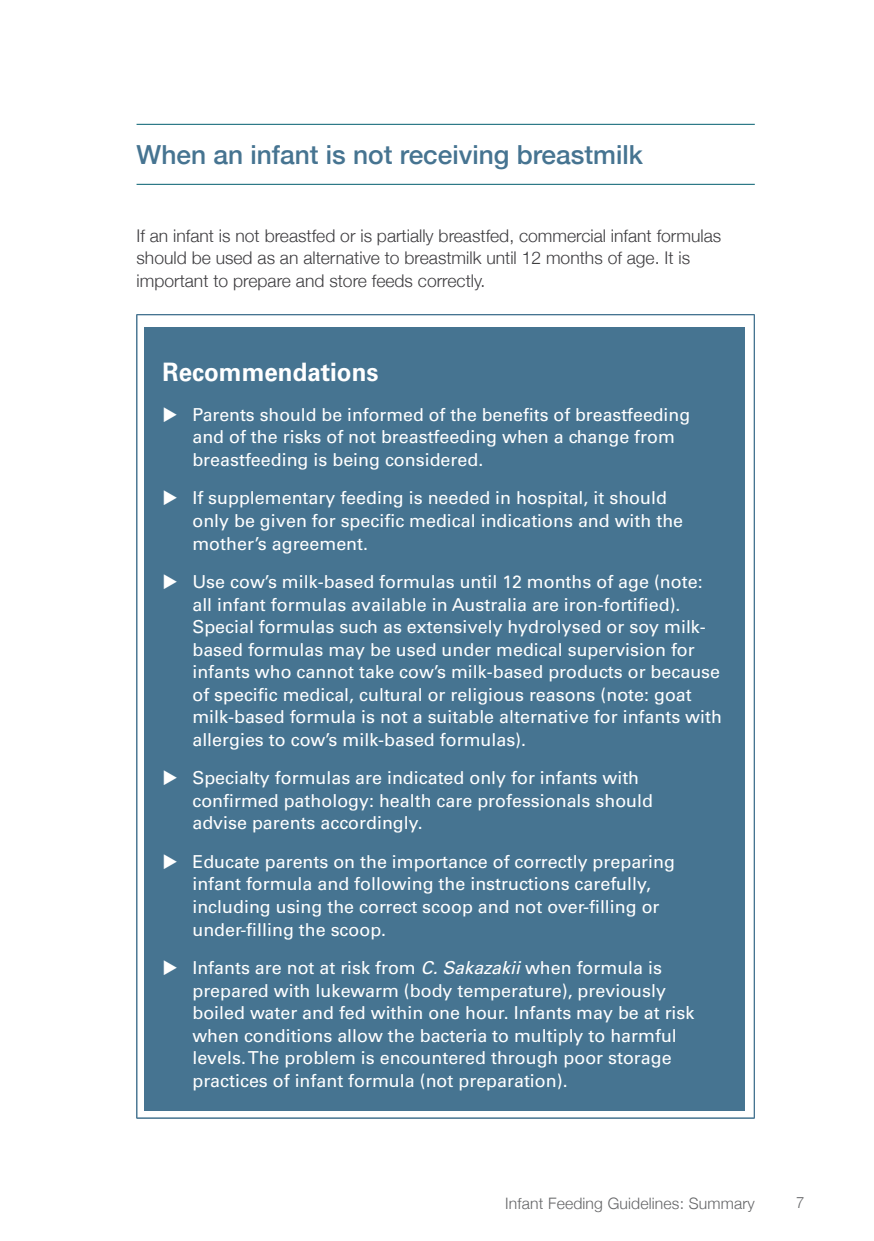
<style>
.page{position:relative;width:874px;height:1241px;background:#fff}
.page>*{position:absolute;margin:0;border:0;box-sizing:border-box;transform-origin:0 0}
.Head_2__double_rule{font:500 26.25px "Helvetica Neue";color:#467491}
.t1{font:700 25.38px "Univers";color:#fff;scale:.95 1}
.t2{font:17.85px/22.6px "Univers";color:#fff}
.Text{font:300 17.5px/22.8px "Helvetica Neue";color:#3e3d40}
.t3{font:300 15.75px "Helvetica Neue";letter-spacing:.01em;color:#646567}
.t4{font:300 15.75px "Helvetica Neue";letter-spacing:.01em;color:#646567;scale:.95 1}
.s1{font-style:italic}
</style>
<div class="page">
<hr style="left:136px;top:124px;width:618px;height:1px;background:#005d6e">
<hr style="left:136px;top:184px;width:618px;height:1px;background:#005d6e">
<hr style="left:137px;top:314px;width:616px;height:1px;background:#467491">
<hr style="left:136px;top:314px;width:1px;height:803px;background:#467491">
<hr style="left:753px;top:314px;width:1px;height:803px;background:#467491">
<hr style="left:136px;top:1117px;width:618px;height:1px;background:#467491">
<div style="left:144px;top:327px;width:600px;height:783px;background:#467491"></div>
<h2 class="Head_2__double_rule" style="left:136px;top:134px;width:507px">When an infant is not receiving breastmilk</h2>
<p class="Text" style="left:136px;top:223px;width:586px">If an infant is not breastfed or is partially breastfed, commercial infant formulas should be used as an alternative to breastmilk until 12 months of age. It is important to prepare and store feeds correctly.</p>
<h3 class="t1" style="left:162px;top:357px;width:228px">Recommendations</h3>
<p class="t2" style="left:192px;top:403px;width:499px">Parents should be informed of the benefits of breastfeeding and of the risks of not breastfeeding when a change from breastfeeding is being considered.</p>
<p class="t2" style="left:192px;top:487px;width:492px">If supplementary feeding is needed in hospital, it should only be given for specific medical indications and with the mother’s agreement.</p>
<p class="t2" style="left:192px;top:570px;width:530px">Use cow’s milk-based formulas until 12 months of age (note: all infant formulas available in Australia are iron-fortified).<br>Special formulas such as extensively hydrolysed or soy milk&shy;based formulas may be used under medical supervision for infants who cannot take cow’s milk-based products or because of specific medical, cultural or religious reasons (note: goat milk-based formula is not a suitable alternative for infants with allergies to cow’s milk-based formulas).</p>
<p class="t2" style="left:192px;top:766px;width:462px">Specialty formulas are indicated only for infants with confirmed pathology: health care professionals should advise parents accordingly.</p>
<p class="t2" style="left:192px;top:850px;width:484px">Educate parents on the importance of correctly preparing infant formula and following the instructions carefully, including using the correct scoop and not over-filling or under-filling the scoop.</p>
<p class="t2" style="left:192px;top:956px;width:503px">Infants are not at risk from <span class="s1">C. Sakazakii</span> when formula is prepared with lukewarm (body temperature), previously boiled water and fed within one hour. Infants may be at risk when conditions allow the bacteria to multiply to harmful levels. The problem is encountered through poor storage practices of infant formula (not preparation).</p>
<p class="t3" style="left:505px;top:1190px;width:251px">Infant Feeding Guidelines: Summary</p>
<p class="t4" style="left:795px;top:1189px;width:10px">7</p>
</div>
